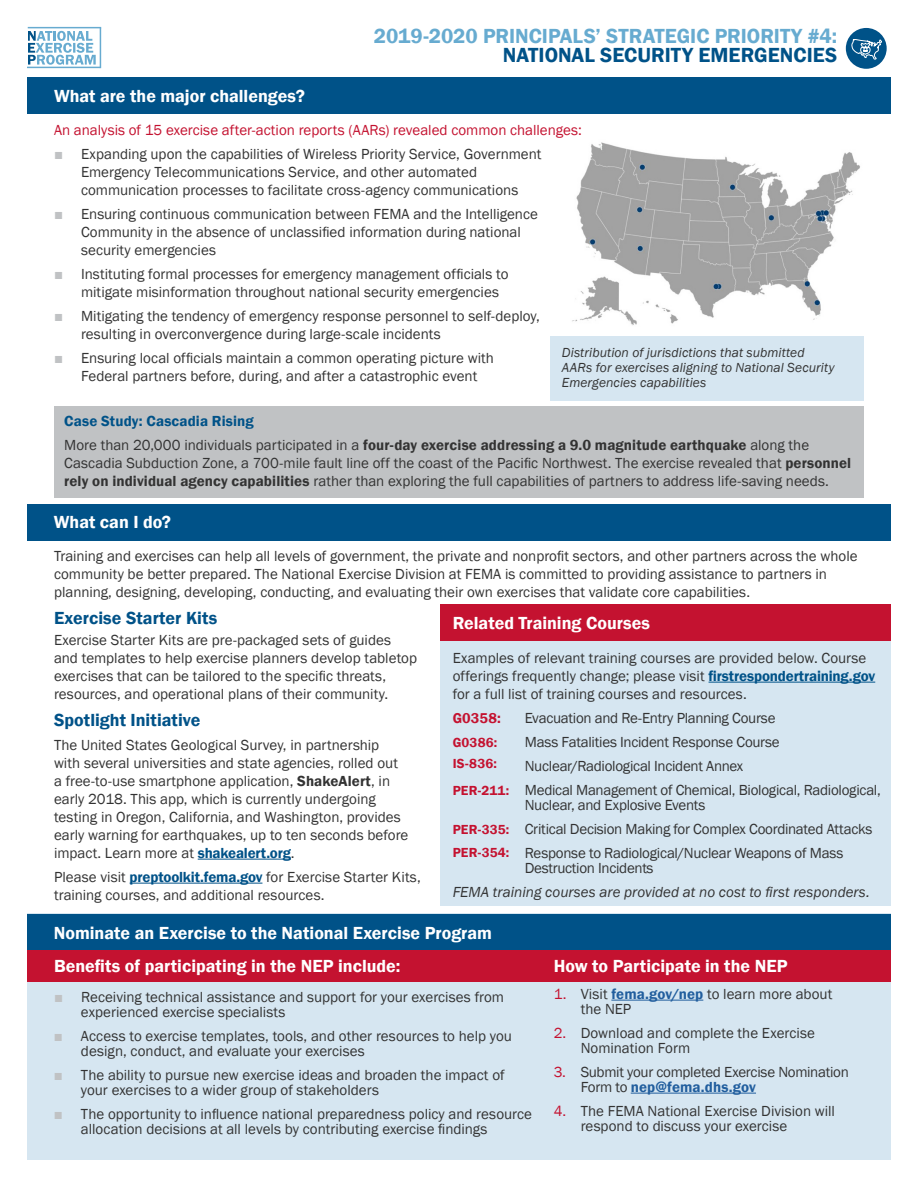
<style>
.page{position:relative;width:918px;height:1188px;background:#fff}
.page>*{position:absolute;margin:0;border:0;box-sizing:border-box;transform-origin:0 0}
.t1{font:600 21px "Franklin Gothic";color:#67abd0}
.t2{font:600 21px "Franklin Gothic";color:#005288}
.t3{font:600 18px/33px "Franklin Gothic";color:#fff}
.t4{font:600 18px "Franklin Gothic";color:#005288}
.t5{font:15px/18px "Franklin Gothic";color:#333}
.t6{font:15px/24px "Franklin Gothic";letter-spacing:-.02em;color:#333}
.t7{font:600 15px/24px "Franklin Gothic";letter-spacing:.005em;color:#333}
.t8{font:15px "Franklin Gothic";color:#c41230}
.t9{font:italic 15px "Franklin Gothic";color:#333}
.t10{font:600 14.7px "Franklin Gothic";letter-spacing:.01em;color:#c41230}
.t11{font:italic 13.5px/15px "Franklin Gothic";letter-spacing:.005em;color:#333}
.t12{font:600 13.5px "Franklin Gothic";letter-spacing:.015em;color:#c41230}
.s1{color:#c0c2c4}
.s2{color:#005288}
.s3{font-weight:400}
.s4{font-weight:600}
.s5{font-weight:600;color:#005288}
.s6{font-weight:600;font-size:13.5px;color:#c41230}
.s7{color:#c41230}
.s8{font-weight:600;color:#215e9e}
</style>
<div class="page">
<div style="left:441px;top:604px;width:450px;height:302px;background:#d6e6f1"></div>
<div style="left:27px;top:914px;width:864px;height:246px;background:#d6e6f1"></div>
<div style="left:54px;top:406px;width:810px;height:92px;background:#c0c2c4"></div>
<hr style="left:27px;top:67px;width:73px;height:1px;background:#67abd0">
<hr style="left:100px;top:28px;width:1px;height:40px;background:#67abd0">
<hr style="left:28px;top:27px;width:73px;height:1px;background:#67abd0">
<hr style="left:198px;top:859px;width:93px;height:1px;background:#005288">
<hr style="left:130px;top:883px;width:132px;height:1px;background:#005288">
<hr style="left:709px;top:682px;width:166px;height:1px;background:#005288">
<div style="left:27px;top:914px;width:864px;height:37px;background:#005288"></div>
<div style="left:27px;top:951px;width:864px;height:31px;background:#c41230"></div>
<hr style="left:611px;top:1000px;width:92px;height:1px;background:#215e9e">
<hr style="left:631px;top:1093px;width:125px;height:1px;background:#215e9e">
<svg style="left:28px;top:31px;width:68px;height:34px"></svg>
<div style="left:846px;top:28px;width:41px;height:41px;background:#005288;border-radius:50%"></div>
<svg style="left:852px;top:39px;width:30px;height:20px"></svg>
<div style="left:27px;top:77px;width:864px;height:37px;background:#005288"></div>
<img style="left:572px;top:142px;width:288px;height:183px">
<div style="left:551px;top:337px;width:313px;height:64px;background:#d6e6f1"></div>
<div style="left:27px;top:504px;width:864px;height:37px;background:#005288"></div>
<div style="left:441px;top:604px;width:450px;height:37px;background:#c41230"></div>
<h1 class="t1" style="left:374px;top:23px;width:465px">2019-2020 PRINCIPALS’ STRATEGIC PRIORITY #4:</h1>
<h1 class="t2" style="left:503px;top:42px;width:336px">NATIONAL SECURITY EMERGENCIES</h1>
<p class="t3" style="left:54px;top:80px;width:252px">What are the major challenges?</p>
<p class="t8" style="left:54px;top:121px;width:529px">An analysis of 15 exercise after-action reports (AARs) revealed common challenges:</p>
<p class="t5" style="left:81px;top:145px;width:462px;text-indent:-27px"><span class="s1">■</span> Expanding upon the capabilities of Wireless Priority Service, Government<br>Emergency Telecommunications Service, and other automated communication processes to facilitate cross-agency communications</p>
<p class="t5" style="left:81px;top:205px;width:458px;text-indent:-27px"><span class="s1">■</span> Ensuring continuous communication between FEMA and the Intelligence<br>Community in the absence of unclassified information during national security emergencies</p>
<p class="t5" style="left:81px;top:265px;width:429px;text-indent:-27px"><span class="s1">■</span> Instituting formal processes for emergency management officials to mitigate misinformation throughout national security emergencies</p>
<p class="t5" style="left:81px;top:307px;width:461px;text-indent:-27px"><span class="s1">■</span> Mitigating the tendency of emergency response personnel to self-deploy, resulting in overconvergence during large-scale incidents</p>
<p class="t5" style="left:81px;top:349px;width:415px;text-indent:-27px"><span class="s1">■</span> Ensuring local officials maintain a common operating picture with<br>Federal partners before, during, and after a catastrophic event</p>
<p class="t11" style="left:562px;top:345px;width:274px">Distribution of jurisdictions that submitted<br>AARs for exercises aligning to National Security<br>Emergencies capabilities</p>
<p class="t7" style="left:64px;top:409px;width:746px"><span class="s2">Case Study: Cascadia Rising<br></span><span class="s3">More than 20,000 individuals participated in a</span> four-day exercise addressing a 9.0 magnitude earthquake <span class="s3">along the</span></p>
<p class="t5" style="left:64px;top:454px;width:789px">Cascadia Subduction Zone, a 700-mile fault line off the coast of the Pacific Northwest. The exercise revealed that <span class="s4">personnel rely on individual agency capabilities</span> rather than exploring the full capabilities of partners to address life-saving needs.</p>
<p class="t3" style="left:54px;top:506px;width:119px">What can I do?</p>
<p class="t5" style="left:54px;top:547px;width:805px">Training and exercises can help all levels of government, the private and nonprofit sectors, and other partners across the whole community be better prepared. The National Exercise Division at FEMA is committed to providing assistance to partners in planning, designing, developing, conducting, and evaluating their own exercises that validate core capabilities.</p>
<p class="t4" style="left:54px;top:607px;width:165px">Exercise Starter Kits</p>
<p class="t5" style="left:54px;top:631px;width:365px">Exercise Starter Kits are pre-packaged sets of guides and templates to help exercise planners develop tabletop exercises that can be tailored to the specific threats, resources, and operational plans of their community.</p>
<p class="t4" style="left:54px;top:709px;width:148px">Spotlight Initiative</p>
<p class="t5" style="left:54px;top:736px;width:356px">The United States Geological Survey, in partnership with several universities and state agencies, rolled out a free-to-use smartphone application, <span class="s4">ShakeAlert</span>, in early 2018. This app, which is currently undergoing testing in Oregon, California, and Washington, provides early warning for earthquakes, up to ten seconds before impact. Learn more at <span class="s5">shakealert.org</span>.</p>
<p class="t5" style="left:54px;top:868px;width:368px">Please visit <span class="s5">preptoolkit.fema.gov</span> for Exercise Starter Kits, training courses, and additional resources.</p>
<p class="t3" style="left:453px;top:606px;width:199px">Related Training Courses</p>
<p class="t5" style="left:453px;top:649px;width:424px">Examples of relevant training courses are provided below. Course offerings frequently change; please visit <span class="s5">firstrespondertraining.gov </span>for a full list of training courses and resources.</p>
<p class="t10" style="left:453px;top:709px;width:50px">G0358:</p>
<p class="t6" style="left:525px;top:706px;width:252px">Evacuation and Re-Entry Planning Course</p>
<p class="t12" style="left:453px;top:734px;width:46px">G0386:</p>
<p class="t6" style="left:525px;top:730px;width:256px">Mass Fatalities Incident Response Course</p>
<p class="t12" style="left:453px;top:755px;width:46px">IS-836:</p>
<p class="t6" style="left:453px;top:754px;width:430px;text-indent:72px">Nuclear/Radiological Incident Annex<br><span class="s6">PER-211:</span> Medical Management of Chemical, Biological, Radiological,</p>
<p class="t6" style="left:453px;top:793px;width:421px;text-indent:72px">Nuclear, and Explosive Events<br><span class="s6">PER-335:</span> Critical Decision Making for Complex Coordinated Attacks<br><span class="s6">PER-354:</span> Response to Radiological/Nuclear Weapons of Mass</p>
<p class="t6" style="left:525px;top:856px;width:130px">Destruction Incidents</p>
<p class="t9" style="left:453px;top:882px;width:419px">FEMA training courses are provided at no cost to first responders.</p>
<p class="t3" style="left:54px;top:917px;width:440px">Nominate an Exercise to the National Exercise Program<br>Benefits of participating in the NEP include:</p>
<p class="t5" style="left:81px;top:990px;width:425px;line-height:15px;text-indent:-27px"><span class="s1">■</span> Receiving technical assistance and support for your exercises from experienced exercise specialists</p>
<p class="t5" style="left:81px;top:1029px;width:432px;line-height:15px;text-indent:-27px"><span class="s1">■</span> Access to exercise templates, tools, and other resources to help you design, conduct, and evaluate your exercises</p>
<p class="t5" style="left:81px;top:1068px;width:425px;line-height:15px;text-indent:-27px"><span class="s1">■</span> The ability to pursue new exercise ideas and broaden the impact of your exercises to a wider group of stakeholders</p>
<p class="t5" style="left:81px;top:1107px;width:453px;line-height:15px;text-indent:-27px"><span class="s1">■</span> The opportunity to influence national preparedness policy and resource allocation decisions at all levels by contributing exercise findings</p>
<p class="t3" style="left:554px;top:950px;width:235px">How to Participate in the NEP</p>
<p class="t5" style="left:581px;top:987px;width:253px;line-height:15px;text-indent:-27px"><span class="s7">1.</span> Visit <span class="s8">fema.gov/nep</span> to learn more about the NEP</p>
<p class="t5" style="left:581px;top:1026px;width:236px;line-height:15px;text-indent:-27px"><span class="s7">2.</span> Download and complete the Exercise<br>Nomination Form</p>
<p class="t6" style="left:581px;top:1065px;width:270px;line-height:15px;text-indent:-27px"><span class="s7">3.</span> Submit your completed Exercise Nomination<br>Form to <span class="s8">nep@fema.dhs.gov</span></p>
<p class="t5" style="left:581px;top:1104px;width:256px;line-height:15px;text-indent:-27px"><span class="s7">4.</span> The FEMA National Exercise Division will respond to discuss your exercise</p>
</div>
